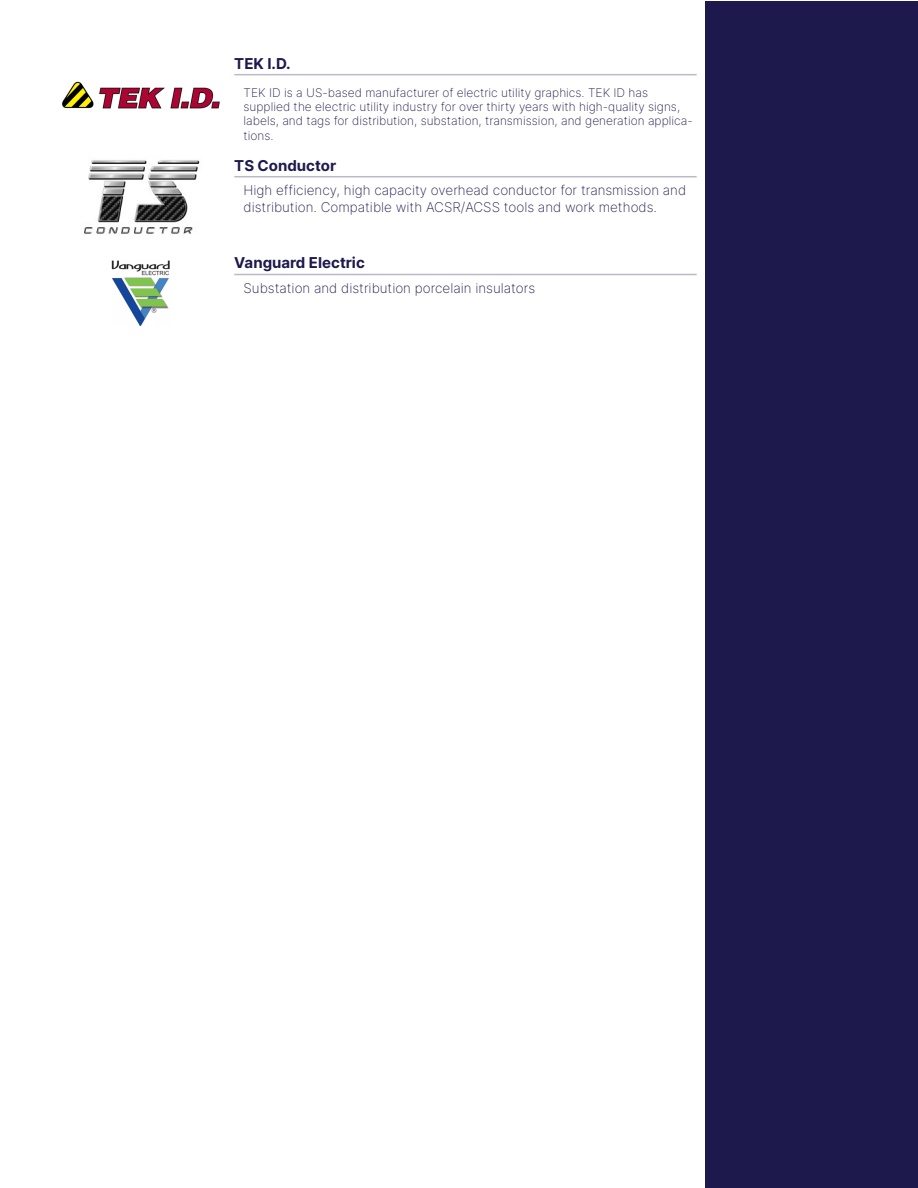
<style>
.page{position:relative;width:918px;height:1188px;background:#fff}
.page>*{position:absolute;margin:0;border:0;box-sizing:border-box;transform-origin:0 0}
.t1{font:700 15px "Inter";color:#1f1a4d}
.t2{font:700 15px "Inter";color:#1d194c}
.t3{font:200 13.5px/16.2px "Inter";color:#1f1a4d}
.t4{font:200 13.5px "Inter";color:#1d194c}
.t5{font:200 12px/14.4px "Inter";color:#1f1a4d}
</style>
<div class="page">
<div style="left:706px;top:1px;width:212px;height:1186px;background:#1d194c"></div>
<hr style="left:234px;top:176px;width:463px;height:1px;background:#babac9">
<img style="left:84px;top:160px;width:116px;height:74px">
<hr style="left:234px;top:274px;width:463px;height:1px;background:#babac9">
<img style="left:111px;top:260px;width:59px;height:67px">
<hr style="left:234px;top:74px;width:463px;height:1px;background:#babac9">
<img style="left:62px;top:81px;width:158px;height:28px">
<p class="t1" style="left:234px;top:52px;width:58px">TEK I.D.</p>
<p class="t5" style="left:244px;top:85px;width:451px">TEK ID is a US-based manufacturer of electric utility graphics. TEK ID has supplied the electric utility industry for over thirty years with high-quality signs, labels, and tags for distribution, substation, transmission, and generation applica&shy;tions.</p>
<p class="t1" style="left:234px;top:154px;width:103px">TS Conductor</p>
<p class="t3" style="left:244px;top:182px;width:444px">High efficiency, high capacity overhead conductor for transmission and distribution. Compatible with ACSR/ACSS tools and work methods.</p>
<p class="t2" style="left:234px;top:251px;width:132px">Vanguard Electric</p>
<p class="t4" style="left:244px;top:278px;width:293px">Substation and distribution porcelain insulators</p>
</div>
